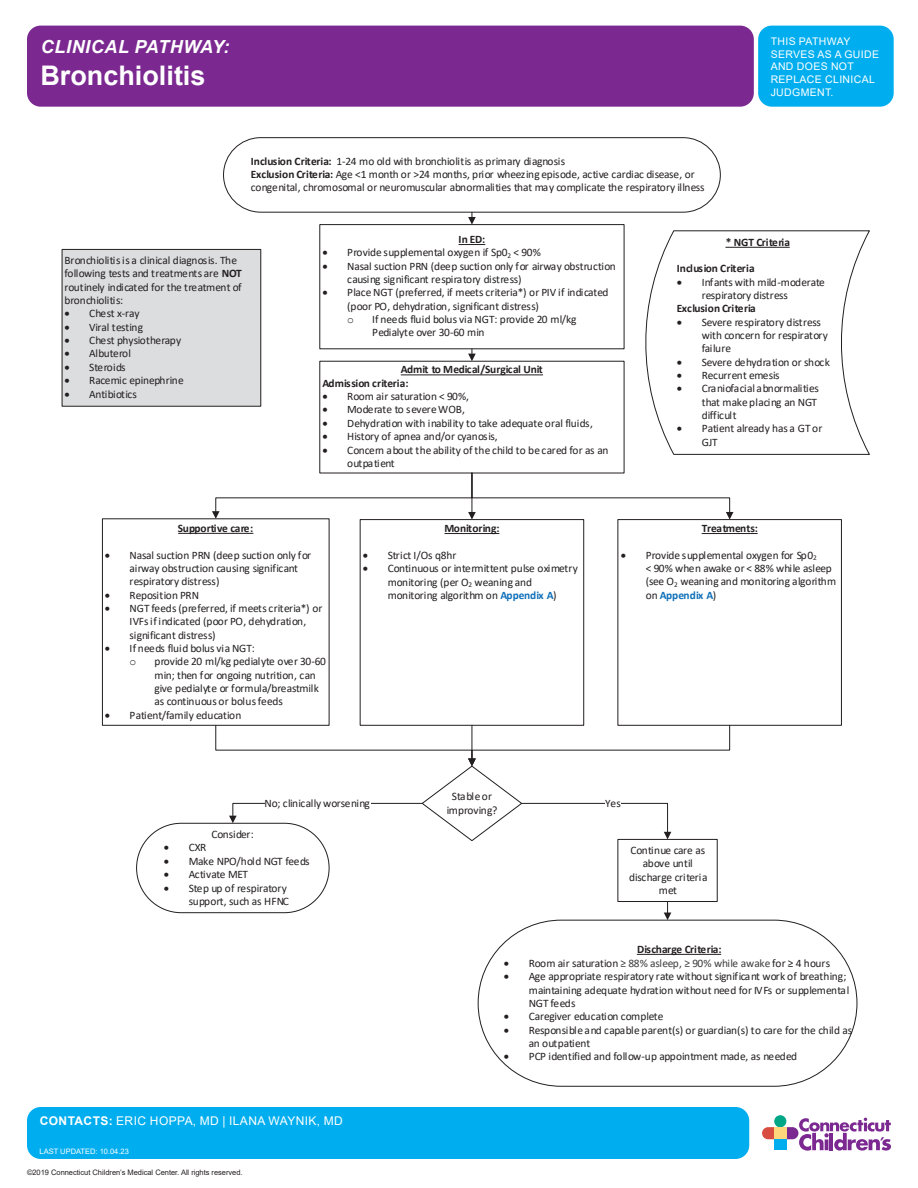
<style>
.page{position:relative;width:918px;height:1188px;background:#fff}
.page>*{position:absolute;margin:0;border:0;box-sizing:border-box;transform-origin:0 0}
.t1{font:700 27px "Arial";color:#fff}
.t2{font:italic 700 18px "Arial";letter-spacing:.035em;color:#fff}
.t3{font:12px "Arial";letter-spacing:.035em;color:#fff}
.t4{font:11.4px/13.4px "Calibri";letter-spacing:-.02em;color:#231f20}
.t5{font:11.4px/13.2px "Calibri";color:#231f20}
.t6{font:700 11.4px/13.4px "Calibri";letter-spacing:.005em;color:#231f20}
.t7{font:11.4px/13.4px "Calibri";letter-spacing:.01em;color:#231f20}
.t8{font:11.4px/13.4px "Calibri";letter-spacing:.015em;color:#231f20}
.t9{font:11.4px "Calibri";letter-spacing:.005em;color:#231f20}
.t10{font:11.4px "Courier New";color:#231f20}
.t11{font:10.5px/12.6px "Arial";letter-spacing:.035em;color:#fff}
.t12{font:7.5px "Arial";letter-spacing:-.005em;color:#231f20}
.t13{font:7.5px "Arial";color:#fff}
.s1{font-weight:700}
.s2{font-weight:700;color:#1070b9}
.s3{color:#3d3d3e}
</style>
<div class="page">
<svg style="left:762px;top:1115px;width:129px;height:36px"></svg>
<div style="left:774px;top:1127px;width:12px;height:12px;background:#fed77d"></div>
<div style="left:774px;top:1139px;width:12px;height:11px;background:#00aeef"></div>
<div style="left:27px;top:26px;width:727px;height:81px;background:#7b2991;border-radius:14px"></div>
<div style="left:758px;top:26px;width:136px;height:81px;background:#00aeef;border-radius:14px"></div>
<div style="left:27px;top:1107px;width:722px;height:52px;background:#00aeef;border-radius:14px"></div>
<div style="left:223px;top:137px;width:498px;height:75px;border:1px solid #231f20;border-radius:37px"></div>
<div style="left:320px;top:224px;width:304px;height:125px;border:1px solid #231f20"></div>
<svg style="left:459px;top:244px;width:26px;height:1px"></svg>
<hr style="left:401px;top:375px;width:142px;height:1px;background:#231f20">
<hr style="left:445px;top:533px;width:54px;height:1px;background:#231f20">
<hr style="left:178px;top:533px;width:75px;height:1px;background:#231f20">
<div style="left:618px;top:519px;width:224px;height:206px;border:1px solid #231f20"></div>
<hr style="left:702px;top:533px;width:56px;height:1px;background:#231f20">
<div style="left:618px;top:839px;width:99px;height:63px;border:1px solid #231f20"></div>
<hr style="left:637px;top:954px;width:84px;height:1px;background:#231f20">
<svg style="left:664px;top:902px;width:7px;height:18px"></svg>
<div style="left:62px;top:249px;width:199px;height:157px;background:#dcdddf"></div>
<div style="left:62px;top:249px;width:199px;height:157px;border:1px solid #231f20"></div>
<div style="left:136px;top:823px;width:193px;height:90px;border:1px solid #231f20;border-radius:45px"></div>
<svg style="left:645px;top:230px;width:225px;height:225px"></svg>
<hr style="left:725px;top:247px;width:65px;height:1px;background:#231f20">
<svg style="left:468px;top:212px;width:8px;height:13px"></svg>
<svg style="left:468px;top:349px;width:8px;height:12px"></svg>
<svg style="left:212px;top:473px;width:521px;height:47px"></svg>
<svg style="left:215px;top:725px;width:515px;height:116px"></svg>
<h2 class="t2" style="left:41px;top:34px;width:190px">CLINICAL PATHWAY:</h2>
<h1 class="t1" style="left:40px;top:57px;width:167px">Bronchiolitis</h1>
<p class="t11" style="left:771px;top:35px;width:110px">THIS PATHWAY<br>SERVES AS A GUIDE<br>AND DOES NOT<br>REPLACE CLINICAL<br>JUDGMENT.</p>
<p class="t4" style="left:251px;top:154px;width:455px"><span class="s1">Inclusion Criteria:</span> 1-24 mo old with bronchiolitis as primary diagnosis<br><span class="s1">Exclusion Criteria:</span> Age &lt;1 month or &gt;24 months, prior wheezing episode, active cardiac disease, or congenital, chromosomal or neuromuscular abnormalities that may complicate the respiratory illness</p>
<p class="t4" style="left:64px;top:253px;width:179px">Bronchiolitis is a clinical diagnosis. The following tests and treatments are <span class="s1">NOT </span>routinely indicated for the treatment of bronchiolitis:</p>
<p class="t4" style="left:64px;top:306px;width:77px">• Chest x-ray</p>
<p class="t4" style="left:64px;top:320px;width:80px">• Viral testing</p>
<p class="t4" style="left:64px;top:333px;width:118px">• Chest physiotherapy</p>
<p class="t4" style="left:64px;top:347px;width:68px">• Albuterol</p>
<p class="t4" style="left:64px;top:360px;width:63px">• Steroids</p>
<p class="t4" style="left:64px;top:374px;width:121px">• Racemic epinephrine</p>
<p class="t4" style="left:64px;top:387px;width:74px">• Antibiotics</p>
<p class="t6" style="left:459px;top:232px;width:28px">In ED:</p>
<p class="t4" style="left:322px;top:246px;width:220px">• Provide supplemental oxygen if Sp0<sub>2</sub> &lt; 90%</p>
<p class="t4" style="left:347px;top:259px;width:270px;text-indent:-25px">• Nasal suction PRN (deep suction only for airway obstruction causing significant respiratory distress)</p>
<p class="t4" style="left:347px;top:286px;width:263px;text-indent:-25px">• Place NGT (preferred, if meets criteria*) or PIV if indicated (poor PO, dehydration, significant distress)</p>
<p class="t10" style="left:347px;top:313px;width:8px">o</p>
<p class="t5" style="left:372px;top:312px;width:206px">If needs fluid bolus via NGT: provide 20 ml/kg<br>Pedialyte over 30-60 min</p>
<p class="t6" style="left:322px;top:363px;width:222px;text-indent:78px">Admit to Medical/Surgical Unit<br>Admission criteria:</p>
<p class="t4" style="left:322px;top:389px;width:148px">• Room air saturation &lt; 90%,</p>
<p class="t4" style="left:322px;top:403px;width:144px">• Moderate to severe WOB,</p>
<p class="t4" style="left:322px;top:416px;width:272px">• Dehydration with inability to take adequate oral fluids,</p>
<p class="t4" style="left:322px;top:430px;width:177px">• History of apnea and/or cyanosis,</p>
<p class="t8" style="left:347px;top:443px;width:263px;text-indent:-25px">• Concern about the ability of the child to be cared for as an outpatient</p>
<p class="t6" style="left:726px;top:235px;width:66px">* NGT Criteria</p>
<p class="t6" style="left:677px;top:262px;width:79px">Inclusion Criteria</p>
<p class="t4" style="left:702px;top:275px;width:125px;text-indent:-25px">• Infants with mild-moderate respiratory distress</p>
<p class="t6" style="left:677px;top:302px;width:81px">Exclusion Criteria</p>
<p class="t4" style="left:702px;top:315px;width:128px;text-indent:-25px">• Severe respiratory distress with concern for respiratory failure</p>
<p class="t5" style="left:677px;top:355px;width:155px">• Severe dehydration or shock</p>
<p class="t4" style="left:677px;top:368px;width:104px">• Recurrent emesis</p>
<p class="t4" style="left:702px;top:382px;width:119px;text-indent:-25px">• Craniofacial abnormalities that make placing an NGT difficult</p>
<p class="t4" style="left:702px;top:422px;width:122px;text-indent:-25px">• Patient already has a GT or<br>GJT</p>
<p class="t6" style="left:178px;top:521px;width:77px">Supportive care:</p>
<p class="t4" style="left:130px;top:548px;width:183px;text-indent:-25px">• Nasal suction PRN (deep suction only for airway obstruction causing significant respiratory distress)</p>
<p class="t5" style="left:105px;top:588px;width:96px">• Reposition PRN</p>
<p class="t4" style="left:130px;top:601px;width:194px;text-indent:-25px">• NGT feeds (preferred, if meets criteria*) or<br>IVFs if indicated (poor PO, dehydration, significant distress)</p>
<p class="t9" style="left:105px;top:640px;width:152px">• If needs fluid bolus via NGT:</p>
<p class="t10" style="left:130px;top:655px;width:8px">o</p>
<p class="t5" style="left:154px;top:655px;width:173px">provide 20 ml/kg pedialyte over 30-60 min; then for ongoing nutrition, can give pedialyte or formula/breastmilk as continuous or bolus feeds</p>
<p class="t4" style="left:105px;top:708px;width:138px">• Patient/family education</p>
<p class="t6" style="left:445px;top:522px;width:56px">Monitoring:</p>
<p class="t4" style="left:363px;top:548px;width:95px">• Strict I/Os q8hr</p>
<p class="t7" style="left:388px;top:562px;width:192px;text-indent:-25px">• Continuous or intermittent pulse oximetry monitoring (per O<sub>2</sub> weaning and monitoring algorithm on <span class="s2">Appendix A</span>)</p>
<p class="t6" style="left:702px;top:522px;width:58px">Treatments:</p>
<p class="t4" style="left:646px;top:548px;width:192px;text-indent:-25px">• Provide supplemental oxygen for Sp0<sub>2<br></sub>&lt; 90% when awake or &lt; 88% while asleep (see O<sub>2</sub> weaning and monitoring algorithm on <span class="s2">Appendix A</span>)</p>
<p class="t4" style="left:211px;top:827px;width:44px">Consider:</p>
<p class="t7" style="left:447px;top:790px;width:52px;text-align:center">Stable or improving?</p>
<p class="t4" style="left:265px;top:796px;width:107px">No; clinically worsening</p>
<p class="t4" style="left:605px;top:796px;width:17px">Yes</p>
<p class="t4" style="left:164px;top:841px;width:44px">• CXR</p>
<p class="t4" style="left:164px;top:854px;width:147px">• Make NPO/hold NGT feeds</p>
<p class="t4" style="left:164px;top:868px;width:86px">• Activate MET</p>
<p class="t4" style="left:164px;top:881px;width:127px;text-align:right">• Step up of respiratory support, such as HFNC</p>
<p class="t4" style="left:629px;top:843px;width:80px;text-align:center">Continue care as above until discharge criteria met</p>
<p class="t3" style="left:40px;top:1112px;width:305px"><span class="s1">CONTACTS:</span> ERIC HOPPA, MD | ILANA WAYNIK, MD</p>
<p class="t13" style="left:40px;top:1146px;width:91px">LAST UPDATED: 10.04.23</p>
<p class="t12" style="left:27px;top:1167px;width:217px">©2019 Connecticut Children’s Medical Center. All rights reserved.</p>
<p class="t6" style="left:637px;top:943px;width:86px">Discharge Criteria:</p>
<p class="t4" style="left:504px;top:956px;width:328px">• Room air saturation <span class="s3">88% asleep, 90% while awake</span> for 4 hours</p>
<p class="t4" style="left:529px;top:969px;width:322px;text-indent:-25px">• Age appropriate respiratory rate without significant work of breathing; maintaining adequate hydration without need for IVFs or supplemental<br>NGT feeds</p>
<p class="t4" style="left:504px;top:1009px;width:161px">• Caregiver education complete</p>
<p class="t4" style="left:529px;top:1023px;width:325px;text-indent:-25px">• Responsible and capable parent(s) or guardian(s) to care for the child as an outpatient</p>
<p class="t4" style="left:504px;top:1050px;width:295px">• PCP identified and follow-up appointment made, as needed</p>
</div>
